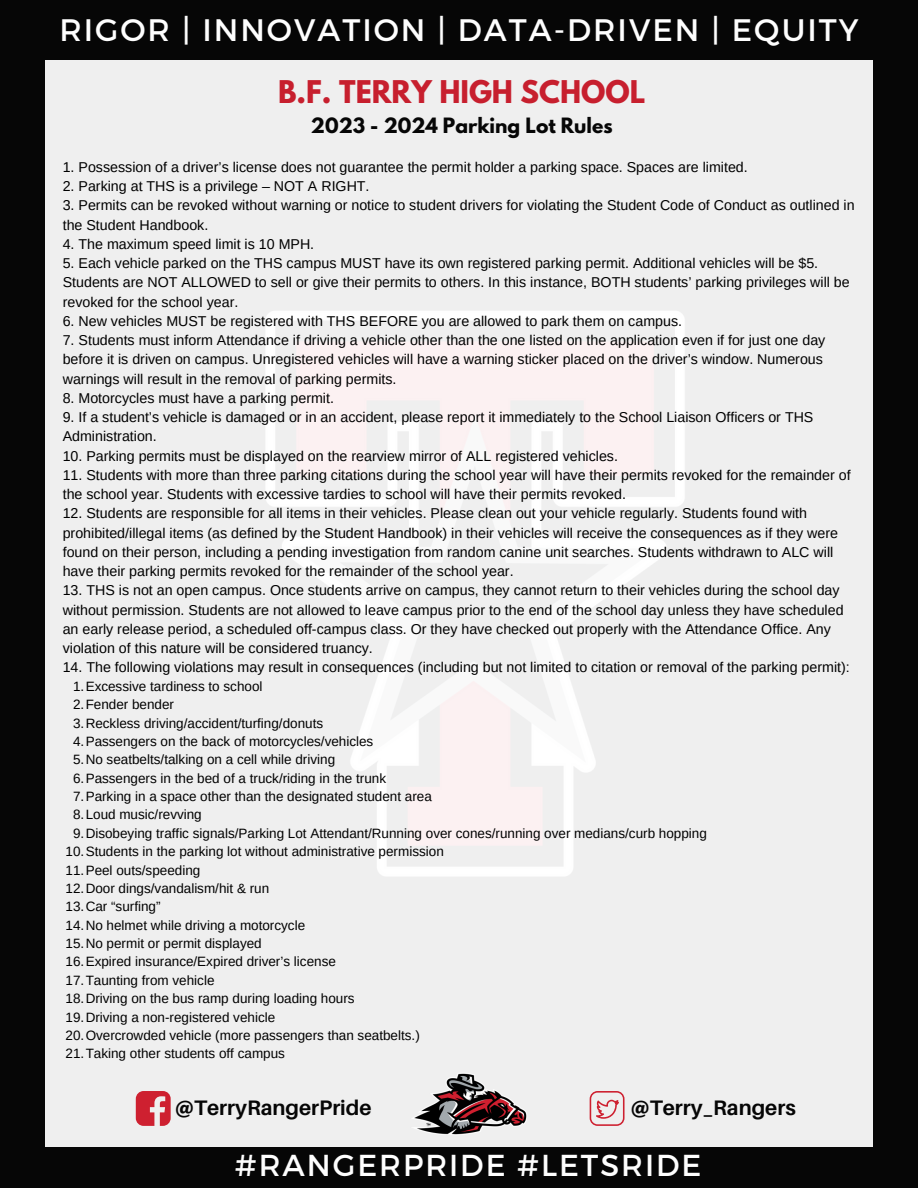
<style>
.page{position:relative;width:918px;height:1188px;background:#060606}
.page>*{position:absolute;margin:0;border:0;box-sizing:border-box;transform-origin:0 0}
.t1{font:31.05px "Montserrat";letter-spacing:.065em;color:#fefefe}
.t2{font:30.3px "Montserrat";letter-spacing:.065em;color:#fefefe}
.t3{font:700 27.75px "League Spartan";color:#c71f2e}
.t4{font:700 21px "Aileron";color:#060606}
.t5{font:700 18.75px "League Spartan";color:#060606}
.t6{font:14.25px/19.2px "Arimo";color:#000}
.t7{font:13.5px "Arimo";color:#000}
</style>
<div class="page">
<div style="left:46px;top:60px;width:826px;height:1087px;background:linear-gradient(to right,#f0f0f0,#f1f0f0)"></div>
<svg style="left:136px;top:1091px;width:35px;height:35px"></svg>
<svg style="left:590px;top:1091px;width:35px;height:35px"></svg>
<img style="left:400px;top:1054px;width:138px;height:93px">
<p class="t1" style="left:59px;top:10px;width:801px">RIGOR | INNOVATION | DATA-DRIVEN | EQUITY</p>
<p class="t3" style="left:278px;top:78px;width:369px">B.F. TERRY HIGH SCHOOL</p>
<p class="t5" style="left:311px;top:116px;width:303px">2023 - 2024 Parking Lot Rules</p>
<p class="t6" style="left:63px;top:157px;width:687px">1. Possession of a driver’s license does not guarantee the permit holder a parking space. Spaces are limited.</p>
<p class="t6" style="left:63px;top:177px;width:308px">2. Parking at THS is a privilege – NOT A RIGHT.</p>
<p class="t6" style="left:63px;top:196px;width:793px">3. Permits can be revoked without warning or notice to student drivers for violating the Student Code of Conduct as outlined in the Student Handbook.</p>
<p class="t6" style="left:63px;top:234px;width:253px">4. The maximum speed limit is 10 MPH.</p>
<p class="t6" style="left:63px;top:254px;width:789px">5. Each vehicle parked on the THS campus MUST have its own registered parking permit. Additional vehicles will be $5.<br>Students are NOT ALLOWED to sell or give their permits to others. In this instance, BOTH students’ parking privileges will be revoked for the school year.</p>
<p class="t6" style="left:63px;top:311px;width:621px">6. New vehicles MUST be registered with THS BEFORE you are allowed to park them on campus.</p>
<p class="t6" style="left:63px;top:331px;width:764px">7. Students must inform Attendance if driving a vehicle other than the one listed on the application even if for just one day before it is driven on campus. Unregistered vehicles will have a warning sticker placed on the driver’s window. Numerous warnings will result in the removal of parking permits.</p>
<p class="t6" style="left:63px;top:388px;width:273px">8. Motorcycles must have a parking permit.</p>
<p class="t6" style="left:63px;top:408px;width:752px">9. If a student’s vehicle is damaged or in an accident, please report it immediately to the School Liaison Officers or THS<br>Administration.</p>
<p class="t6" style="left:63px;top:446px;width:557px">10. Parking permits must be displayed on the rearview mirror of ALL registered vehicles.</p>
<p class="t6" style="left:63px;top:465px;width:789px">11. Students with more than three parking citations during the school year will have their permits revoked for the remainder of the school year. Students with excessive tardies to school will have their permits revoked.</p>
<p class="t6" style="left:63px;top:504px;width:777px">12. Students are responsible for all items in their vehicles. Please clean out your vehicle regularly. Students found with prohibited/illegal items (as defined by the Student Handbook) in their vehicles will receive the consequences as if they were found on their person, including a pending investigation from random canine unit searches. Students withdrawn to ALC will have their parking permits revoked for the remainder of the school year.</p>
<p class="t6" style="left:63px;top:581px;width:782px">13. THS is not an open campus. Once students arrive on campus, they cannot return to their vehicles during the school day without permission. Students are not allowed to leave campus prior to the end of the school day unless they have scheduled an early release period, a scheduled off-campus class. Or they have checked out properly with the Attendance Office. Any violation of this nature will be considered truancy.</p>
<p class="t6" style="left:63px;top:658px;width:789px">14. The following violations may result in consequences (including but not limited to citation or removal of the parking permit):</p>
<p class="t7" style="left:73px;top:679px;width:191px">1.Excessive tardiness to school</p>
<p class="t7" style="left:73px;top:697px;width:103px">2.Fender bender</p>
<p class="t7" style="left:73px;top:715px;width:252px">3.Reckless driving/accident/turfing/donuts</p>
<p class="t7" style="left:73px;top:734px;width:302px">4.Passengers on the back of motorcycles/vehicles</p>
<p class="t7" style="left:73px;top:752px;width:264px">5.No seatbelts/talking on a cell while driving</p>
<p class="t7" style="left:73px;top:770px;width:315px">6.Passengers in the bed of a truck/riding in the trunk</p>
<p class="t7" style="left:73px;top:789px;width:360px">7.Parking in a space other than the designated student area</p>
<p class="t7" style="left:73px;top:807px;width:130px">8.Loud music/revving</p>
<p class="t7" style="left:73px;top:826px;width:635px">9.Disobeying traffic signals/Parking Lot Attendant/Running over cones/running over medians/curb hopping</p>
<p class="t7" style="left:66px;top:844px;width:380px">10.Students in the parking lot without administrative permission</p>
<p class="t7" style="left:66px;top:862px;width:136px">11.Peel outs/speeding</p>
<p class="t7" style="left:66px;top:881px;width:205px">12.Door dings/vandalism/hit &amp; run</p>
<p class="t7" style="left:66px;top:899px;width:96px">13.Car “surfing”</p>
<p class="t7" style="left:66px;top:917px;width:241px">14.No helmet while driving a motorcycle</p>
<p class="t7" style="left:66px;top:936px;width:198px">15.No permit or permit displayed</p>
<p class="t7" style="left:66px;top:954px;width:272px">16.Expired insurance/Expired driver’s license</p>
<p class="t7" style="left:66px;top:973px;width:150px">17.Taunting from vehicle</p>
<p class="t7" style="left:66px;top:991px;width:291px">18.Driving on the bus ramp during loading hours</p>
<p class="t7" style="left:66px;top:1009px;width:211px">19.Driving a non-registered vehicle</p>
<p class="t7" style="left:66px;top:1028px;width:356px">20.Overcrowded vehicle (more passengers than seatbelts.)</p>
<p class="t7" style="left:66px;top:1046px;width:221px">21.Taking other students off campus</p>
<p class="t4" style="left:175px;top:1095px;width:198px">@TerryRangerPride</p>
<p class="t4" style="left:631px;top:1095px;width:166px">@Terry_Rangers</p>
<p class="t2" style="left:235px;top:1145px;width:468px">#RANGERPRIDE #LETSRIDE</p>
</div>
